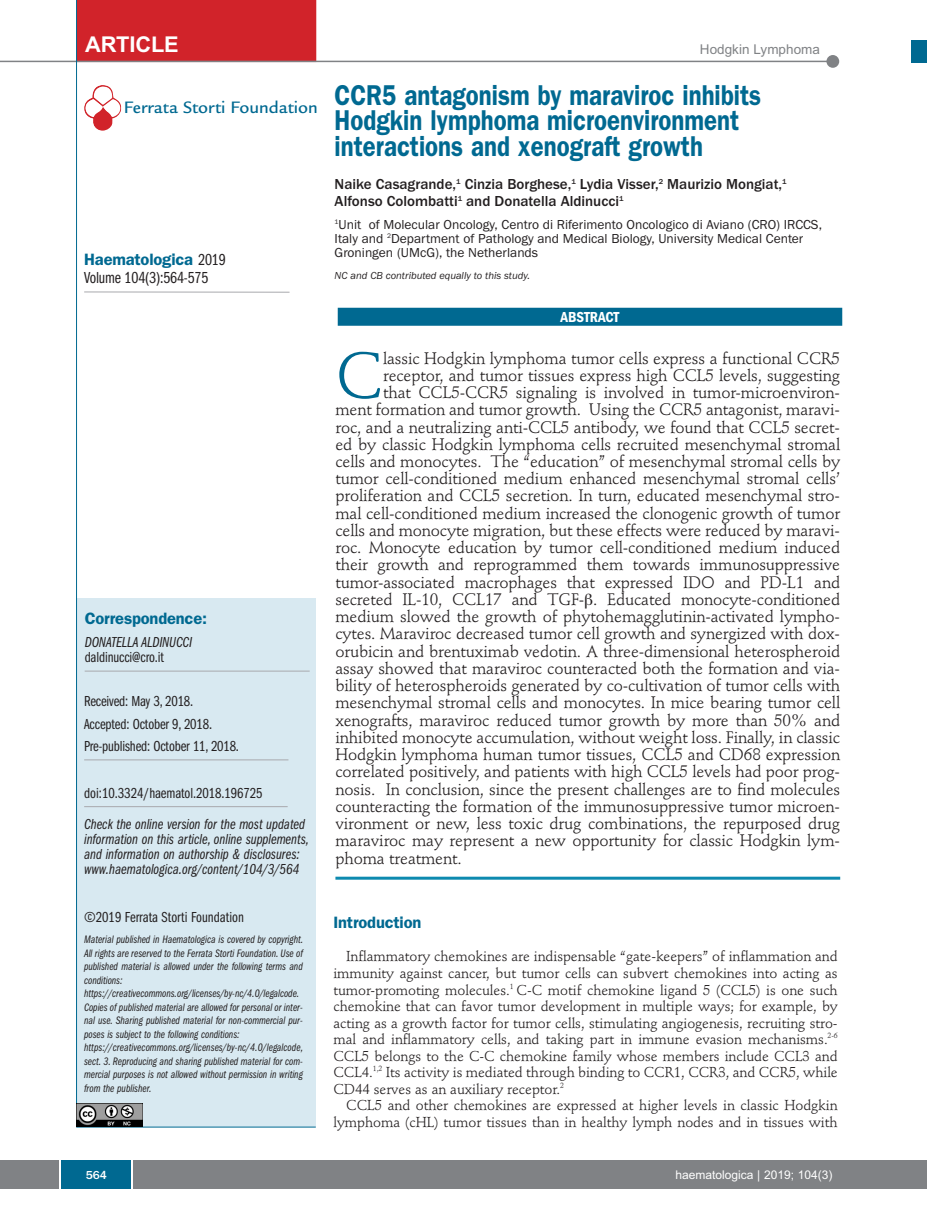
<style>
.page{position:relative;width:927px;height:1225px;background:#fff}
.page>*{position:absolute;margin:0;border:0;box-sizing:border-box;transform-origin:0 0}
.t1{font:64.65px "Stempel Schneidler";color:#006991}
.t2{font:600 28.8px/25.5px "Franklin Gothic";color:#006991;scale:.83 1}
.t3{font:700 21.75px "Arial";letter-spacing:-.01em;color:#fff}
.t4{font:500 18px "Legacy Sans";color:#006991}
.t5{font:16.5px "Stempel Schneidler";letter-spacing:-.01em;color:#231f20}
.t6{font:600 16.5px "Franklin Gothic";letter-spacing:-.01em;color:#006991}
.t7{font:16.5px "Franklin Gothic Book Cmpr";letter-spacing:-.01em;color:#231f20}
.t8{font:15px/15px "Franklin Gothic Book Cmpr Ital";color:#231f20}
.t9{font:15px/22.5px "Franklin Gothic Book Cmpr";letter-spacing:-.01em;color:#231f20}
.t10{font:500 15px/16.5px "Franklin Gothic";color:#231f20}
.t11{font:600 condensed 15px "Franklin Gothic";letter-spacing:-.005em;color:#fff}
.t12{font:14.25px/16.5px "Stempel Schneidler";letter-spacing:-.005em;color:#231f20;text-align:justify}
.t13{font:13.5px/14.2px "Franklin Gothic";color:#231f20}
.t14{font:13.5px "Arial";color:#808285}
.t15{font:12px "Arial";color:#fff}
.t16{font:500 12px "Franklin Gothic";color:#fff}
.t17{font:11.25px/13.5px "Franklin Gothic Book Cmpr Ital";color:#231f20}
.t18{font:italic 10.5px "Franklin Gothic";color:#231f20}
.s1{font-family:"Franklin Gothic Book Cmpr";font-weight:400;color:#231f20}
</style>
<div class="page">
<div style="left:911px;top:40px;width:16px;height:22px;background:#006991"></div>
<div style="left:910px;top:1160px;width:17px;height:28px;background:#808285"></div>
<div style="left:0;top:1160px;width:910px;height:28px;background:#808285"></div>
<div style="left:61px;top:1160px;width:71px;height:28px;background:#006991"></div>
<svg style="left:60px;top:1160px;width:1px;height:28px"></svg>
<svg style="left:132px;top:1160px;width:1px;height:28px"></svg>
<div style="left:77px;top:598px;width:239px;height:529px;background:#d8e9f1"></div>
<hr style="left:84px;top:759px;width:204px;height:1px;background:#a8a9ad">
<hr style="left:85px;top:671px;width:225px;height:1px;background:#a8a9ad">
<hr style="left:76px;top:1126px;width:240px;height:1px;background:#006991">
<hr style="left:84px;top:292px;width:206px;height:1px;background:#a8a9ad">
<div style="left:77px;top:0;width:239px;height:62px;background:#d1232a"></div>
<hr style="left:0;top:61px;width:830px;height:1px;background:#808285">
<div style="left:826px;top:55px;width:13px;height:13px;background:#808285;border-radius:50%"></div>
<hr style="left:84px;top:806px;width:204px;height:1px;background:#a8a9ad">
<hr style="left:76px;top:0;width:1px;height:1126px;background:#006991">
<img style="left:77px;top:1103px;width:65px;height:23px">
<img style="left:84px;top:85px;width:37px;height:46px">
<hr style="left:335px;top:876px;width:505px;height:3px;background:#0d8aaf">
<div style="left:338px;top:308px;width:504px;height:18px;background:#006991"></div>
<h3 class="t3" style="left:85px;top:32px;width:95px">ARTICLE</h3>
<p class="t14" style="left:700px;top:42px;width:121px">Hodgkin Lymphoma</p>
<p class="t4" style="left:124px;top:101px;width:196px">Ferrata Storti Foundation</p>
<p class="t6" style="left:84px;top:254px;width:143px">Haematologica <span class="s1">2019</span></p>
<p class="t7" style="left:84px;top:272px;width:126px">Volume 104(3):564-575</p>
<p class="t6" style="left:85px;top:612px;width:124px">Correspondence:</p>
<p class="t8" style="left:85px;top:636px;width:109px">DONATELLA ALDINUCCI</p>
<p class="t9" style="left:85px;top:647px;width:81px">daldinucci@cro.it</p>
<p class="t9" style="left:84px;top:691px;width:156px">Received: May 3, 2018.<br>Accepted: October 9, 2018.<br>Pre-published: October 11, 2018.</p>
<p class="t9" style="left:84px;top:783px;width:180px">doi:10.3324/haematol.2018.196725</p>
<p class="t8" style="left:84px;top:817px;width:226px">Check the online version for the most updated information on this article, online supplements, and information on authorship &amp; disclosures: www.haematologica.org/content/104/3/564</p>
<p class="t9" style="left:84px;top:907px;width:161px">©2019 Ferrata Storti Foundation</p>
<p class="t17" style="left:84px;top:933px;width:221px">Material published in Haematologica is covered by copyright.<br>All rights are reserved to the Ferrata Storti Foundation. Use of published material is allowed under the following terms and conditions: https://creativecommons.org/licenses/by-nc/4.0/legalcode.<br>Copies of published material are allowed for personal or inter&shy;nal use. Sharing published material for non-commercial pur&shy;poses is subject to the following conditions: https://creativecommons.org/licenses/by-nc/4.0/legalcode, sect. 3. Reproducing and sharing published material for com&shy;mercial purposes is not allowed without permission in writing from the publisher.</p>
<h2 class="t2" style="left:335px;top:85px;width:515px">CCR5 antagonism by maraviroc inhibits<br>Hodgkin lymphoma microenvironment interactions and xenograft growth</h2>
<p class="t10" style="left:335px;top:176px;width:453px">Naike Casagrande,<sup>1</sup> Cinzia Borghese,<sup>1</sup> Lydia Visser,<sup>2</sup> Maurizio Mongiat,<sup>1<br></sup>Alfonso Colombatti<sup>1</sup> and Donatella Aldinucci<sup>1</sup></p>
<p class="t13" style="left:335px;top:217px;width:489px"><sup>1</sup>Unit of Molecular Oncology, Centro di Riferimento Oncologico di Aviano (CRO) IRCCS,<br>Italy and <sup>2</sup>Department of Pathology and Medical Biology, University Medical Center<br>Groningen (UMcG), the Netherlands</p>
<p class="t18" style="left:335px;top:269px;width:197px">NC and CB contributed equally to this study.</p>
<p class="t11" style="left:561px;top:311px;width:60px">ABSTRACT</p>
<h1 class="t1" style="left:335px;top:349px;width:49px">C</h1>
<p class="t5" style="left:383px;top:351px;width:459px">lassic Hodgkin lymphoma tumor cells express a functional CCR5</p>
<p class="t5" style="left:383px;top:368px;width:459px">receptor, and tumor tissues express high CCL5 levels, suggesting</p>
<p class="t5" style="left:383px;top:385px;width:458px">that CCL5-CCR5 signaling is involved in tumor-microenviron-</p>
<p class="t5" style="left:335px;top:403px;width:506px">ment formation and tumor growth. Using the CCR5 antagonist, maravi-</p>
<p class="t5" style="left:335px;top:420px;width:506px">roc, and a neutralizing anti-CCL5 antibody, we found that CCL5 secret-</p>
<p class="t5" style="left:335px;top:437px;width:506px">ed by classic Hodgkin lymphoma cells recruited mesenchymal stromal</p>
<p class="t5" style="left:335px;top:454px;width:506px">cells and monocytes. The “education” of mesenchymal stromal cells by</p>
<p class="t5" style="left:335px;top:472px;width:506px">tumor cell-conditioned medium enhanced mesenchymal stromal cells’</p>
<p class="t5" style="left:335px;top:489px;width:506px">proliferation and CCL5 secretion. In turn, educated mesenchymal stro-</p>
<p class="t5" style="left:335px;top:506px;width:506px">mal cell-conditioned medium increased the clonogenic growth of tumor</p>
<p class="t5" style="left:335px;top:523px;width:506px">cells and monocyte migration, but these effects were reduced by maravi-</p>
<p class="t5" style="left:335px;top:541px;width:506px">roc. Monocyte education by tumor cell-conditioned medium induced</p>
<p class="t5" style="left:335px;top:558px;width:506px">their growth and reprogrammed them towards immunosuppressive</p>
<p class="t5" style="left:335px;top:575px;width:506px">tumor-associated macrophages that expressed IDO and PD-L1 and</p>
<p class="t5" style="left:335px;top:592px;width:506px">secreted IL-10, CCL17 and TGF- . Educated monocyte-conditioned</p>
<p class="t5" style="left:335px;top:610px;width:506px">medium slowed the growth of phytohemagglutinin-activated lympho-</p>
<p class="t5" style="left:335px;top:627px;width:506px">cytes. Maraviroc decreased tumor cell growth and synergized with dox-</p>
<p class="t5" style="left:335px;top:644px;width:506px">orubicin and brentuximab vedotin. A three-dimensional heterospheroid</p>
<p class="t5" style="left:335px;top:661px;width:506px">assay showed that maraviroc counteracted both the formation and via-</p>
<p class="t5" style="left:335px;top:679px;width:506px">bility of heterospheroids generated by co-cultivation of tumor cells with</p>
<p class="t5" style="left:335px;top:696px;width:506px">mesenchymal stromal cells and monocytes. In mice bearing tumor cell</p>
<p class="t5" style="left:335px;top:713px;width:506px">xenografts, maraviroc reduced tumor growth by more than 50% and</p>
<p class="t5" style="left:335px;top:730px;width:506px">inhibited monocyte accumulation, without weight loss. Finally, in classic</p>
<p class="t5" style="left:335px;top:747px;width:506px">Hodgkin lymphoma human tumor tissues, CCL5 and CD68 expression</p>
<p class="t5" style="left:335px;top:765px;width:506px">correlated positively, and patients with high CCL5 levels had poor prog-</p>
<p class="t5" style="left:335px;top:782px;width:506px">nosis. In conclusion, since the present challenges are to find molecules</p>
<p class="t5" style="left:335px;top:799px;width:506px">counteracting the formation of the immunosuppressive tumor microen-</p>
<p class="t5" style="left:335px;top:816px;width:506px">vironment or new, less toxic drug combinations, the repurposed drug</p>
<p class="t5" style="left:335px;top:834px;width:506px">maraviroc may represent a new opportunity for classic Hodgkin lym-</p>
<p class="t5" style="left:335px;top:851px;width:128px">phoma treatment.</p>
<p class="t6" style="left:333px;top:917px;width:89px">Introduction</p>
<p class="t12" style="left:333px;top:949px;width:506px;text-indent:13px">Inflammatory chemokines are indispensable “gate-keepers” of inflammation and immunity against cancer, but tumor cells can subvert chemokines into acting as tumor-promoting molecules.<sup>1</sup> C-C motif chemokine ligand 5 (CCL5) is one such chemokine that can favor tumor development in multiple ways; for example, by acting as a growth factor for tumor cells, stimulating angiogenesis, recruiting stro&shy;mal and inflammatory cells, and taking part in immune evasion mechanisms.<sup>2-6<br></sup>CCL5 belongs to the C-C chemokine family whose members include CCL3 and CCL4.<sup>1,2</sup> Its activity is mediated through binding to CCR1, CCR3, and CCR5, while CD44 serves as an auxiliary receptor.<sup>2</sup></p>
<p class="t12" style="left:333px;top:1098px;width:506px;text-align:right">CCL5 and other chemokines are expressed at higher levels in classic Hodgkin lymphoma (cHL) tumor tissues than in healthy lymph nodes and in tissues with</p>
<p class="t16" style="left:86px;top:1167px;width:23px">564</p>
<p class="t15" style="left:676px;top:1167px;width:158px">haematologica | 2019; 104(3)</p>
</div>
